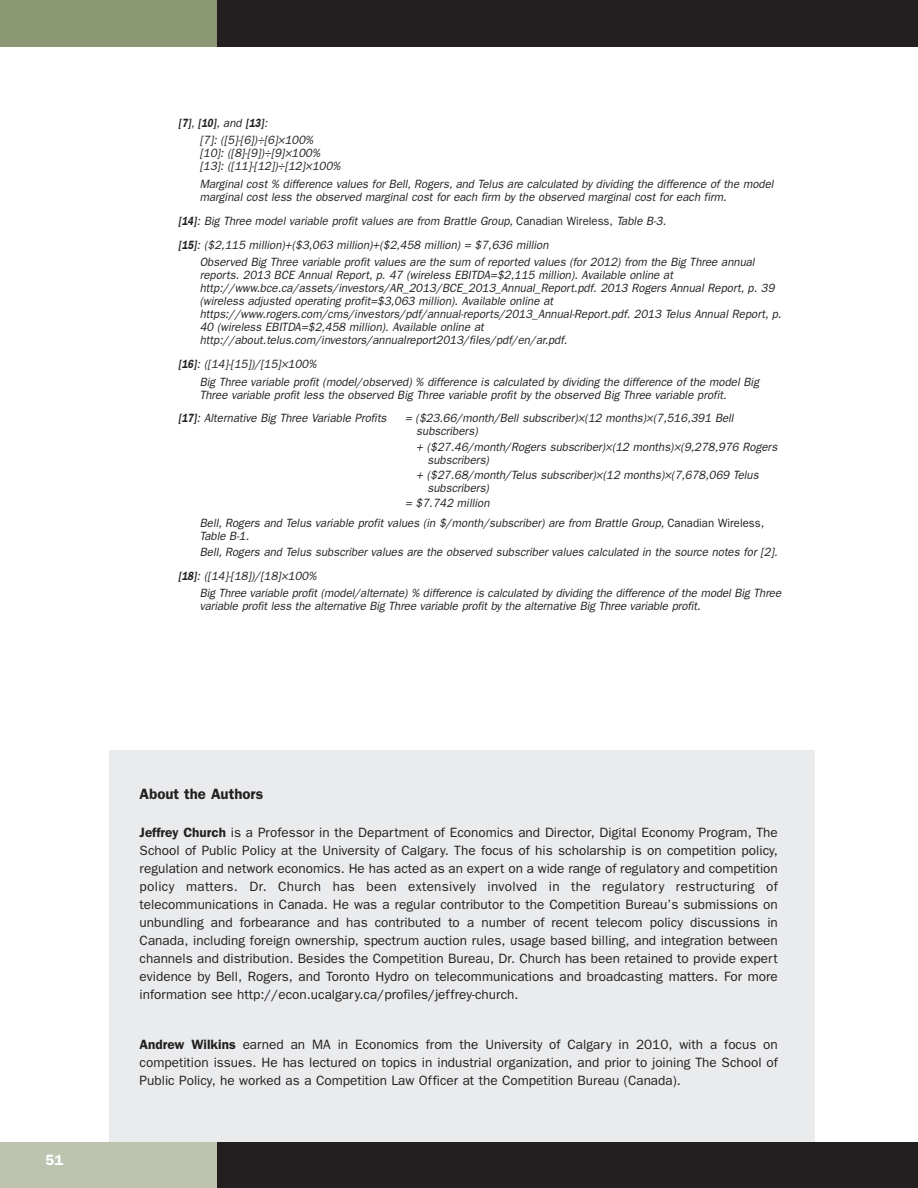
<style>
.page{position:relative;width:918px;height:1188px;background:#fff}
.page>*{position:absolute;margin:0;border:0;box-sizing:border-box;transform-origin:0 0}
.t1{font:600 15px "Franklin Gothic";color:#231f20}
.t2{font:600 15px "Franklin Gothic";color:#fff}
.t3{font:13.5px/18px "Franklin Gothic";color:#231f20;text-align:justify}
.t4{font:italic 12px/13px "Franklin Gothic";color:#231f20;scale:.95 1}
.s1{font-weight:600}
.s2{font-style:normal}
</style>
<div class="page">
<div style="left:109px;top:751px;width:706px;height:394px;background:#e9ebed"></div>
<div style="left:217px;top:1143px;width:701px;height:45px;background:#231f20"></div>
<div style="left:217px;top:0;width:701px;height:47px;background:#231f20"></div>
<div style="left:0;top:1143px;width:217px;height:45px;background:#bcc3ae"></div>
<div style="left:0;top:0;width:217px;height:47px;background:#8a9772"></div>
<p class="t2" style="left:45px;top:1154px;width:19px">51</p>
<p class="t4" style="left:200px;top:115px;width:123px;line-height:17.4px;text-indent:-22px"><span class="s1">[7]</span>, <span class="s1">[10]</span>, and <span class="s1">[13]</span>:<br>[7]: ([5]-[6])÷[6]×100%</p>
<p class="t4" style="left:200px;top:148px;width:152px">[10]: ([8]-[9])÷[9]×100% [13]: ([11]-[12])÷[12]×100%</p>
<p class="t4" style="left:200px;top:178px;width:608px">Marginal cost % difference values for Bell, Rogers, and Telus are calculated by dividing the difference of the model marginal cost less the observed marginal cost for each firm by the observed marginal cost for each firm.</p>
<p class="t4" style="left:178px;top:210px;width:517px;line-height:23.9px"><span class="s1">[14]</span>: Big Three model variable profit values are from Brattle Group, <span class="s2">C a n a d i a n W i r e l e s s ,</span> Table B-3. <span class="s1">[15]</span>: ($2,115 million)+($3,063 million)+($2,458 million) = $7,636 million</p>
<p class="t4" style="left:200px;top:256px;width:616px">Observed Big Three variable profit values are the sum of reported values (for 2012) from the Big Three annual reports. 2013 BCE Annual Report, p. 47 (wireless EBITDA=$2,115 million). Available online at http://www.bce.ca/assets/ investors/AR_ 2013/ BCE_ 2013_ Annual_ Report.pdf. 2013 Rogers Annual Report, p. 39 (wireless adjusted operating profit=$3,063 million). Available online at<br>https://www.rogers.com/cms/ investors/pdf/annual-reports/2013_ Annual-Report.pdf. 2013 Telus Annual Report, p.<br>40 (wireless EBITDA=$2,458 million). Available online at<br>http://about.telus.com/ investors/annualreport2013/files/pdf/en/ar.pdf.</p>
<p class="t4" style="left:200px;top:356px;width:590px;line-height:17.4px;text-indent:-22px"><span class="s1">[16]</span>: ([14]-[15])/[15]×100%<br>Big Three variable profit (model/observed) % difference is calculated by dividing the difference of the model Big</p>
<p class="t4" style="left:178px;top:384px;width:581px;line-height:23.9px;text-indent:22px">Three variable profit less the observed Big Three variable profit by the observed Big Three variable profit. <span class="s1">[17]</span>: Alternative Big Three Variable Profits</p>
<p class="t4" style="left:416px;top:413px;width:338px;text-indent:-11px">= ($23.66/month/ Bell subscriber)×(12 months)×(7,516,391 Bell subscribers)</p>
<p class="t4" style="left:428px;top:441px;width:372px;text-indent:-11px">+ ($27.46/month/ Rogers subscriber)×(12 months)×(9,278,976 Rogers subscribers)</p>
<p class="t4" style="left:428px;top:469px;width:352px;text-indent:-11px">+ ($27.68/month/Telus subscriber)×(12 months)×(7,678,069 Telus subscribers)</p>
<p class="t4" style="left:200px;top:494px;width:598px;line-height:19.5px;text-indent:205px">= $7.742 million<br>Bell, Rogers and Telus variable profit values (in $/month/subscriber) are from Brattle Group, <span class="s2">C a n a d i a n W i r e l e s s</span> ,</p>
<p class="t4" style="left:200px;top:529px;width:612px;line-height:16.4px">Table B-1.<br>Bell, Rogers and Telus subscriber values are the observed subscriber values calculated in the source notes for [2].</p>
<p class="t4" style="left:200px;top:568px;width:615px;line-height:17.4px;text-indent:-22px"><span class="s1">[18]</span>: ([14]-[18])/[18]×100%<br>Big Three variable profit (model/alternate) % difference is calculated by dividing the difference of the model Big Three</p>
<p class="t4" style="left:200px;top:601px;width:531px">variable profit less the alternative Big Three variable profit by the alternative Big Three variable profit.</p>
<p class="t1" style="left:140px;top:789px;width:125px">About the Authors</p>
<p class="t3" style="left:140px;top:825px;width:640px"><span class="s1">Jeffrey Church</span> is a Professor in the Department of Economics and Director, Digital Economy Program, The School of Public Policy at the University of Calgary. The focus of his scholarship is on competition policy, regulation and network economics. He has acted as an expert on a wide range of regulatory and competition policy matters. Dr. Church has been extensively involved in the regulatory restructuring of telecommunications in Canada. He was a regular contributor to the Competition Bureau’s submissions on unbundling and forbearance and has contributed to a number of recent telecom policy discussions in Canada, including foreign ownership, spectrum auction rules, usage based billing, and integration between channels and distribution. Besides the Competition Bureau, Dr. Church has been retained to provide expert evidence by Bell, Rogers, and Toronto Hydro on telecommunications and broadcasting matters. For more information see http://econ.ucalgary.ca/profiles/jeffrey-church.</p>
<p class="t3" style="left:140px;top:1037px;width:640px"><span class="s1">Andrew Wilkins</span> earned an MA in Economics from the University of Calgary in 2010, with a focus on competition issues. He has lectured on topics in industrial organization, and prior to joining The School of Public Policy, he worked as a Competition Law Officer at the Competition Bureau (Canada).</p>
</div>
